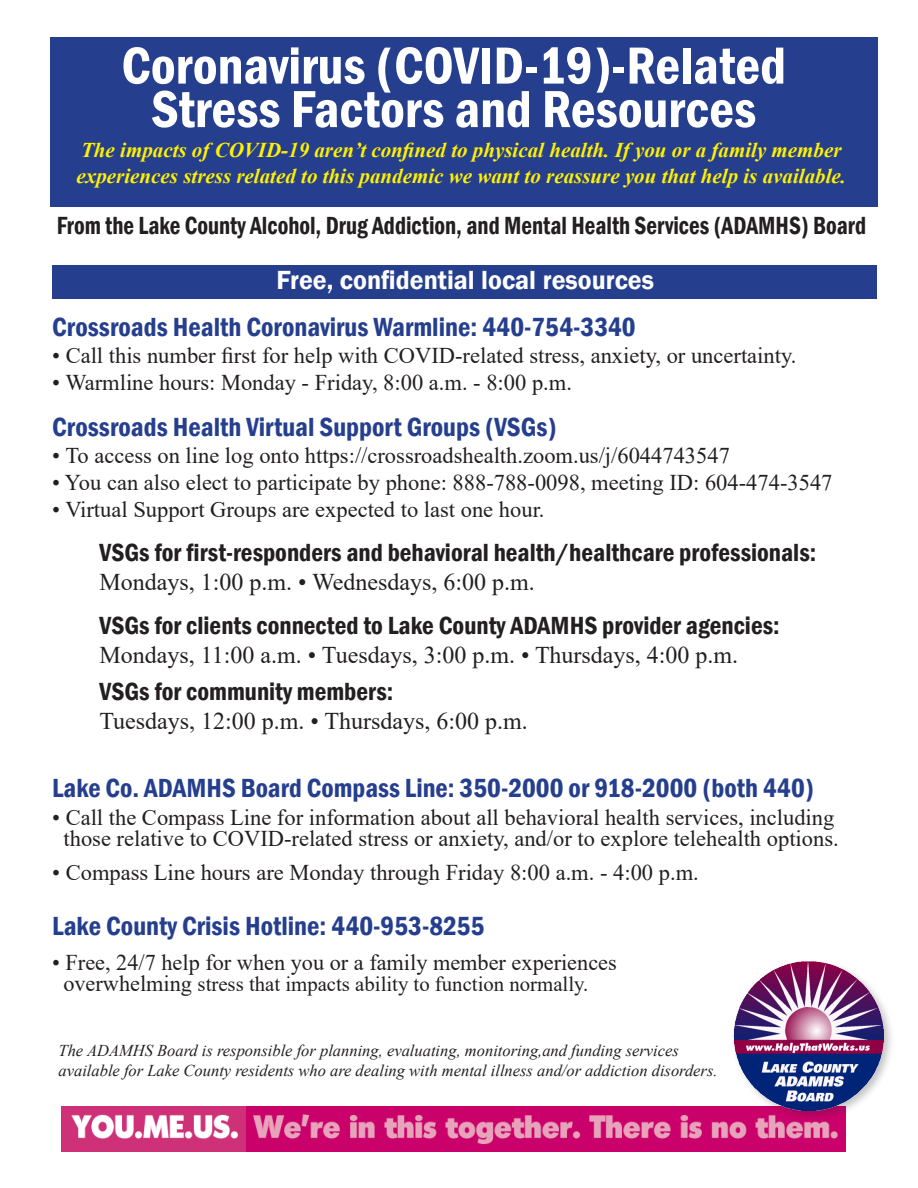
<style>
.page{position:relative;width:918px;height:1188px;background:#fff}
.page>*{position:absolute;margin:0;border:0;box-sizing:border-box;transform-origin:0 0}
.t1{font:600 condensed 54px/43.5px "Franklin Gothic";color:#fff;text-align:center}
.t2{font:600 condensed 27px "Franklin Gothic";color:#253f8e}
.t3{font:600 27px "Franklin Gothic";color:#fff;scale:.96 1}
.t4{font:600 condensed 25.5px "Franklin Gothic";color:#231f20}
.t5{font:600 condensed 25.5px "Franklin Gothic";color:#231f20;scale:.91 1}
.t6{font:24px "Times New Roman";color:#231f20}
.t7{font:22.5px/21px "Times New Roman";color:#231f20;text-align:center}
.t8{font:italic 700 21px/25.2px "Times New Roman";color:#fff101}
.t9{font:21px "Times New Roman";color:#231f20}
.t10{font:italic 16.5px/19.8px "Times New Roman";color:#231f20}
.s1{font-size:22.5px}
</style>
<div class="page">
<div style="left:50px;top:37px;width:828px;height:170px;background:#253f8e"></div>
<img style="left:62px;top:1106px;width:783px;height:46px">
<div style="left:731px;top:959px;width:164px;height:163px;background:#231f20;opacity:.27"></div>
<img style="left:727px;top:959px;width:156px;height:151px">
<div style="left:52px;top:266px;width:825px;height:33px;background:#253f8e"></div>
<p class="t1" style="left:121px;top:43px;width:666px">Coronavirus (COVID-19)-Related<br>Stress Factors and Resources</p>
<p class="t8" style="left:77px;top:137px;width:771px">The impacts of COVID-19 aren’t confined to physical health. If you or a family member experiences stress related to this pandemic we want to reassure you that help is available.</p>
<p class="t5" style="left:57px;top:208px;width:891px">From the Lake County Alcohol, Drug Addiction, and Mental Health Services (ADAMHS) Board</p>
<p class="t3" style="left:276px;top:263px;width:395px">Free, confidential local resources</p>
<p class="t2" style="left:52px;top:309px;width:585px">Crossroads Health Coronavirus Warmline: 440-754-3340</p>
<p class="t7" style="left:52px;top:344px;width:746px">• Call this number first for help with COVID-related stress, anxiety, or uncertainty.</p>
<p class="t7" style="left:52px;top:371px;width:521px">• Warmline hours: Monday - Friday, 8:00 a.m. - 8:00 p.m.</p>
<p class="t2" style="left:52px;top:409px;width:506px">Crossroads Health Virtual Support Groups (VSGs)</p>
<p class="t7" style="left:52px;top:444px;width:679px">• To access on line log onto https://crossroadshealth.zoom.us/j/6044743547</p>
<p class="t7" style="left:52px;top:471px;width:782px">• You can also elect to participate by phone: 888-788-0098, meeting ID: 604-474-3547</p>
<p class="t7" style="left:52px;top:498px;width:494px">• Virtual Support Groups are expected to last one hour.</p>
<p class="t4" style="left:99px;top:535px;width:718px">VSGs for first-responders and behavioral health/healthcare professionals:</p>
<p class="t6" style="left:99px;top:565px;width:437px">Mondays, 1:00 p.m. • Wednesdays, 6:00 p.m.</p>
<p class="t4" style="left:99px;top:608px;width:682px">VSGs for clients connected to Lake County ADAMHS provider agencies:</p>
<p class="t6" style="left:99px;top:638px;width:640px">Mondays, 11:00 a.m. • Tuesdays, 3:00 p.m. • Thursdays, 4:00 p.m.</p>
<p class="t4" style="left:99px;top:675px;width:295px">VSGs for community members:</p>
<p class="t6" style="left:99px;top:704px;width:430px">Tuesdays, 12:00 p.m. • Thursdays, 6:00 p.m.</p>
<p class="t2" style="left:52px;top:770px;width:763px">Lake Co. ADAMHS Board Compass Line: 350-2000 or 918-2000 (both 440)</p>
<p class="t7" style="left:52px;top:806px;width:788px">• Call the Compass Line for information about all behavioral health services, including those relative to COVID-related stress or anxiety, and/or to explore telehealth options.</p>
<p class="t7" style="left:52px;top:862px;width:648px">• Compass Line hours are Monday through Friday 8:00 a.m. - 4:00 p.m.</p>
<p class="t2" style="left:52px;top:908px;width:434px">Lake County Crisis Hotline: 440-953-8255</p>
<p class="t7" style="left:52px;top:951px;width:566px">• Free, 24/7 help for when you or a family member experiences</p>
<p class="t9" style="left:63px;top:969px;width:527px"><span class="s1">overwhelming</span> stress that impacts ability to function normally.</p>
<p class="t10" style="left:59px;top:1040px;width:661px">The ADAMHS Board is responsible for planning, evaluating, monitoring,and funding services available for Lake County residents who are dealing with mental illness and/or addiction disorders.</p>
</div>
